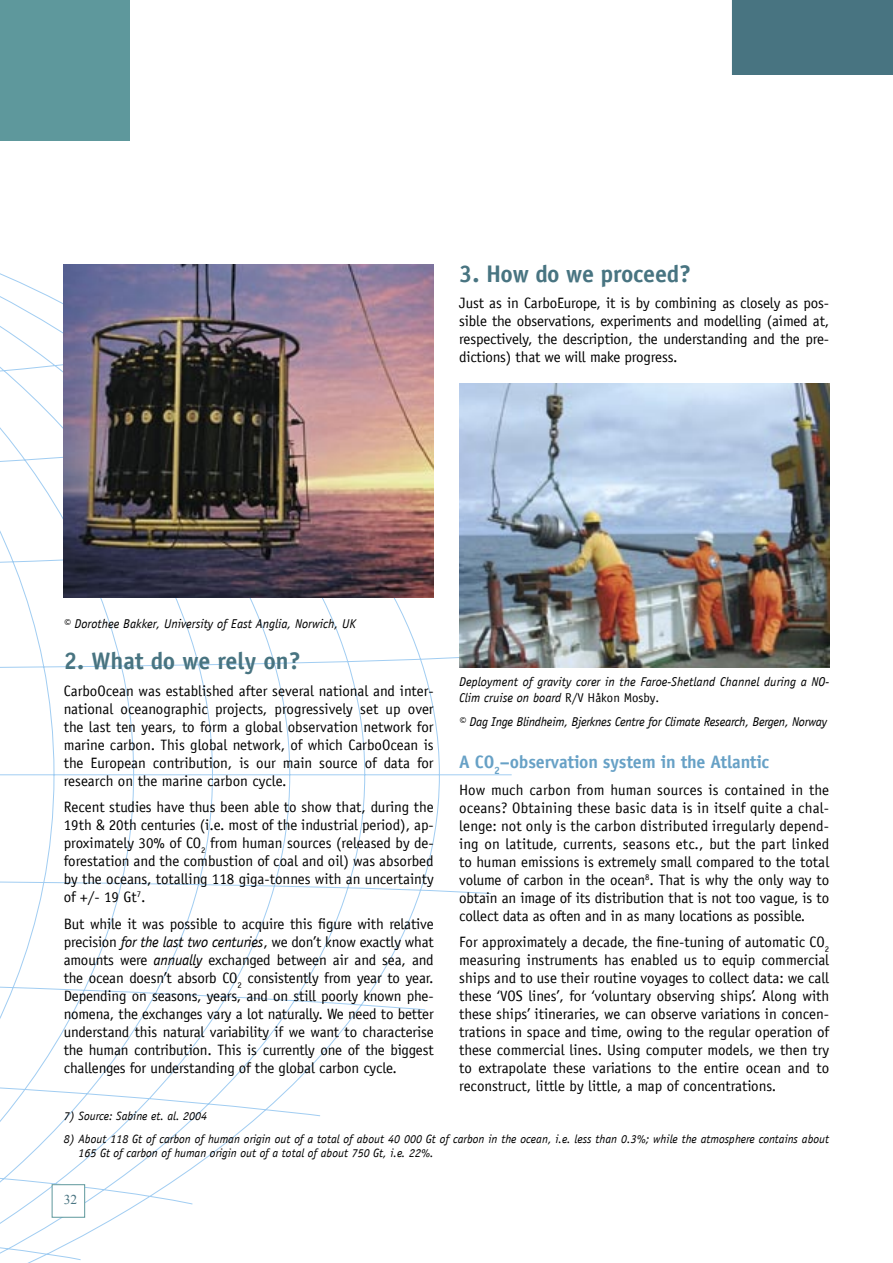
<style>
.page{position:relative;width:893px;height:1263px;background:#fff}
.page>*{position:absolute;margin:0;border:0;box-sizing:border-box;transform-origin:0 0}
.t1{font:700 24px "Officina Sans LT";letter-spacing:-.01em;color:#487481}
.t2{font:700 18px "Officina Sans LT";letter-spacing:-.01em;color:#67a1c6}
.t3{font:15px/18px "Officina Sans LT";letter-spacing:-.01em;color:#000;text-align:justify}
.t4{font:13.5px "Times New Roman";color:#487481}
.t5{font:italic 12.75px/15.8px "Officina Sans LT";color:#000}
.t6{font:italic 12.75px "Officina Sans LT";letter-spacing:-.02em;color:#000}
.t7{font:italic 12px/14.4px "Officina Sans LT";color:#000}
.s1{font-style:italic}
.s2{font-style:normal}
</style>
<div class="page">
<svg style="left:0;top:265px;width:512px;height:998px"></svg>
<div style="left:0;top:0;width:130px;height:141px;background:#5e989c"></div>
<div style="left:52px;top:1185px;width:33px;height:32px;background:#fff"></div>
<div style="left:52px;top:1184px;width:33px;height:33px;border:1px solid #5e989c"></div>
<div style="left:732px;top:0;width:161px;height:75px;background:#487481"></div>
<img style="left:64px;top:264px;width:370px;height:333px">
<img style="left:459px;top:384px;width:370px;height:283px">
<p class="t5" style="left:64px;top:615px;width:293px">© Dorothee Bakker, University of East Anglia, Norwich, UK</p>
<h1 class="t1" style="left:459px;top:258px;width:233px">3. How do we proceed?</h1>
<p class="t3" style="left:459px;top:294px;width:371px">Just as in CarboEurope, it is by combining as closely as pos&shy;sible the observations, experiments and modelling (aimed at, respectively, the description, the understanding and the pre&shy;dictions) that we will make progress.</p>
<h1 class="t1" style="left:64px;top:646px;width:238px">2. What do we rely on?</h1>
<p class="t3" style="left:64px;top:681px;width:371px">CarboOcean was established after several national and inter&shy;national oceanographic projects, progressively set up over the last ten years, to form a global observation network for marine carbon. This global network, of which CarboOcean is the European contribution, is our main source of data for research on the marine carbon cycle.</p>
<p class="t3" style="left:64px;top:798px;width:371px">Recent studies have thus been able to show that, during the 19th &amp; 20th centuries (i.e. most of the industrial period), ap&shy;proximately 30% of CO<sub>2</sub> from human sources (released by de&shy;forestation and the combustion of coal and oil) was absorbed by the oceans, totalling 118 giga-tonnes with an uncertainty of +/- 19 Gt<sup>7</sup>.</p>
<p class="t3" style="left:64px;top:914px;width:371px">But while it was possible to acquire this figure with relative precision <span class="s1">for the last two centuries</span>, we don’t know exactly what amounts were <span class="s1">annually</span> exchanged between air and sea, and the ocean doesn’t absorb CO<sub>2</sub> consistently from year to year.<br>Depending on seasons, years, and on still poorly known phe&shy;nomena, the exchanges vary a lot naturally. We need to better understand this natural variability if we want to characterise the human contribution. This is currently one of the biggest challenges for understanding of the global carbon cycle.</p>
<p class="t7" style="left:64px;top:1108px;width:145px">7) Source: Sabine et. al. 2004</p>
<p class="t7" style="left:78px;top:1131px;width:752px;text-indent:-15px">8) About 118 Gt of carbon of human origin out of a total of about 40 000 Gt of carbon in the ocean, i.e. less than 0.3%; while the atmosphere contains about<br>165 Gt of carbon of human origin out of a total of about 750 Gt, i.e. 22%.</p>
<p class="t5" style="left:459px;top:674px;width:371px">Deployment of gravity corer in the Faroe-Shetland Channel during a NO-<br>Clim cruise on board <span class="s2">R/V Håkon Mosby.</span></p>
<p class="t6" style="left:459px;top:715px;width:369px">© Dag Inge Blindheim, Bjerknes Centre for Climate Research, Bergen, Norway</p>
<p class="t2" style="left:459px;top:751px;width:311px">A CO<sub>2</sub>–observation system in the Atlantic</p>
<p class="t3" style="left:459px;top:780px;width:371px">How much carbon from human sources is contained in the oceans? Obtaining these basic data is in itself quite a chal&shy;lenge: not only is the carbon distributed irregularly depend&shy;ing on latitude, currents, seasons etc., but the part linked to human emissions is extremely small compared to the total volume of carbon in the ocean<sup>8</sup>. That is why the only way to obtain an image of its distribution that is not too vague, is to collect data as often and in as many locations as possible.</p>
<p class="t3" style="left:459px;top:933px;width:371px">For approximately a decade, the fine-tuning of automatic CO<sub>2 </sub>measuring instruments has enabled us to equip commercial ships and to use their routine voyages to collect data: we call these ‘VOS lines’, for ‘voluntary observing ships’. Along with these ships’ itineraries, we can observe variations in concen&shy;trations in space and time, owing to the regular operation of these commercial lines. Using computer models, we then try to extrapolate these variations to the entire ocean and to reconstruct, little by little, a map of concentrations.</p>
<p class="t4" style="left:64px;top:1190px;width:15px">32</p>
</div>
